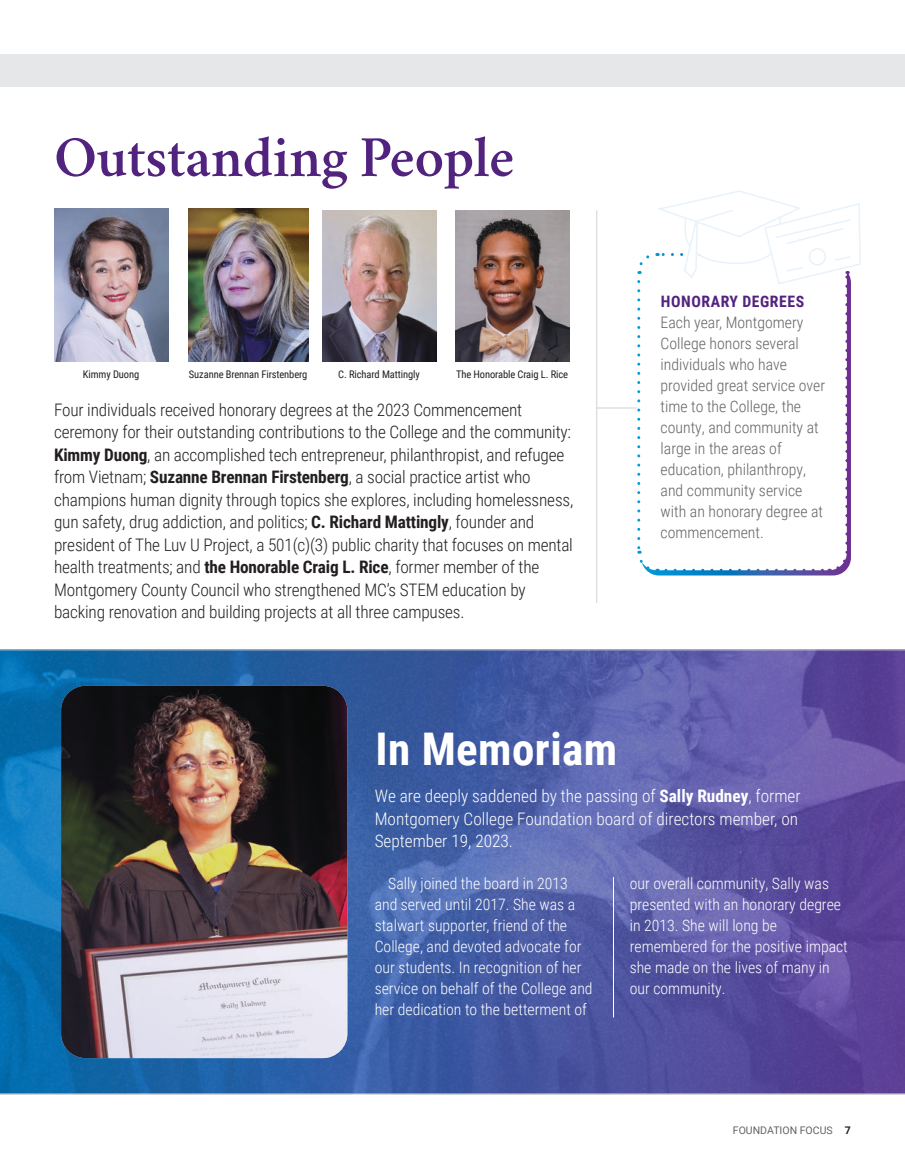
<style>
.page{position:relative;width:905px;height:1175px;background:#fff}
.page>*{position:absolute;margin:0;border:0;box-sizing:border-box;transform-origin:0 0}
.t1{font:600 58.5px "Crimson";letter-spacing:-.005em;color:#52227f}
.t2{font:700 45px "Roboto Condensed";letter-spacing:.01em;color:#fff}
.t3{font:300 17.25px/22.5px "Roboto Condensed";letter-spacing:-.01em;color:#231f20}
.t4{font:300 17.25px/22.5px "Roboto Condensed";color:#fff}
.t5{font:300 15.75px/21px "Roboto Condensed";color:#fff}
.t6{font:300 15.75px/21px "Roboto Condensed";color:#636366}
.t7{font:700 15.75px "Roboto Condensed";letter-spacing:.035em;color:#52227f}
.t8{font:10.5px "Roboto Condensed";letter-spacing:-.01em;color:#231f20}
.t9{font:10.5px "Roboto";color:#636366}
.s1{font-weight:700}
.s2{font-weight:700;color:#231f20}
</style>
<div class="page">
<div style="left:0;top:54px;width:904px;height:33px;background:#e6e7e9"></div>
<img style="left:0;top:650px;width:904px;height:443px">
<hr style="left:613px;top:877px;width:1px;height:140px;background:#fff">
<img style="left:61px;top:686px;width:286px;height:372px">
<img style="left:54px;top:208px;width:114px;height:153px">
<img style="left:188px;top:208px;width:120px;height:153px">
<img style="left:322px;top:210px;width:114px;height:151px">
<img style="left:455px;top:210px;width:114px;height:151px">
<hr style="left:597px;top:408px;width:40px;height:1px;background:#d1d2d4">
<hr style="left:596px;top:210px;width:1px;height:393px;background:#d1d2d4">
<hr style="left:0;top:649px;width:904px;height:1px;background:#d1d2d4">
<hr style="left:0;top:1093px;width:904px;height:1px;background:#d1d2d4">
<svg style="left:635px;top:190px;width:226px;height:383px"></svg>
<h1 class="t1" style="left:54px;top:116px;width:462px">Outstanding People</h1>
<p class="t8" style="left:83px;top:367px;width:58px">Kimmy Duong</p>
<p class="t8" style="left:189px;top:367px;width:120px">Suzanne Brennan Firstenberg</p>
<p class="t8" style="left:338px;top:367px;width:83px">C. Richard Mattingly</p>
<p class="t8" style="left:456px;top:367px;width:114px">The Honorable Craig L. Rice</p>
<p class="t3" style="left:54px;top:398px;width:521px">Four individuals received honorary degrees at the 2023 Commencement ceremony for their outstanding contributions to the College and the community:<br><span class="s1">Kimmy Duong</span>, an accomplished tech entrepreneur, philanthropist, and refugee from Vietnam; <span class="s1">Suzanne Brennan Firstenberg</span>, a social practice artist who champions human dignity through topics she explores, including homelessness, gun safety, drug addiction, and politics; <span class="s1">C. Richard Mattingly</span>, founder and president of The Luv U Project, a 501(c)(3) public charity that focuses on mental health treatments; and <span class="s1">the Honorable Craig L. Rice</span>, former member of the Montgomery County Council who strengthened MC’s STEM education by backing renovation and building projects at all three campuses.</p>
<h2 class="t2" style="left:375px;top:717px;width:243px">In Memoriam</h2>
<p class="t7" style="left:661px;top:290px;width:145px">HONORARY DEGREES</p>
<p class="t6" style="left:660px;top:311px;width:166px">Each year, Montgomery<br>College honors several individuals who have provided great service over time to the College, the county, and community at large in the areas of education, philanthropy, and community service with an honorary degree at commencement.</p>
<p class="t4" style="left:375px;top:784px;width:427px">We are deeply saddened by the passing of <span class="s1">Sally Rudney</span>, former<br>Montgomery College Foundation board of directors member, on<br>September 19, 2023.</p>
<p class="t5" style="left:375px;top:872px;width:219px;text-indent:13px">Sally joined the board in 2013 and served until 2017. She was a stalwart supporter, friend of the College, and devoted advocate for our students. In recognition of her service on behalf of the College and her dedication to the betterment of</p>
<p class="t5" style="left:629px;top:872px;width:220px">our overall community, Sally was presented with an honorary degree in 2013. She will long be remembered for the positive impact she made on the lives of many in our community.</p>
<p class="t9" style="left:733px;top:1122px;width:119px">FOUNDATION FOCUS <span class="s2">7</span></p>
</div>
